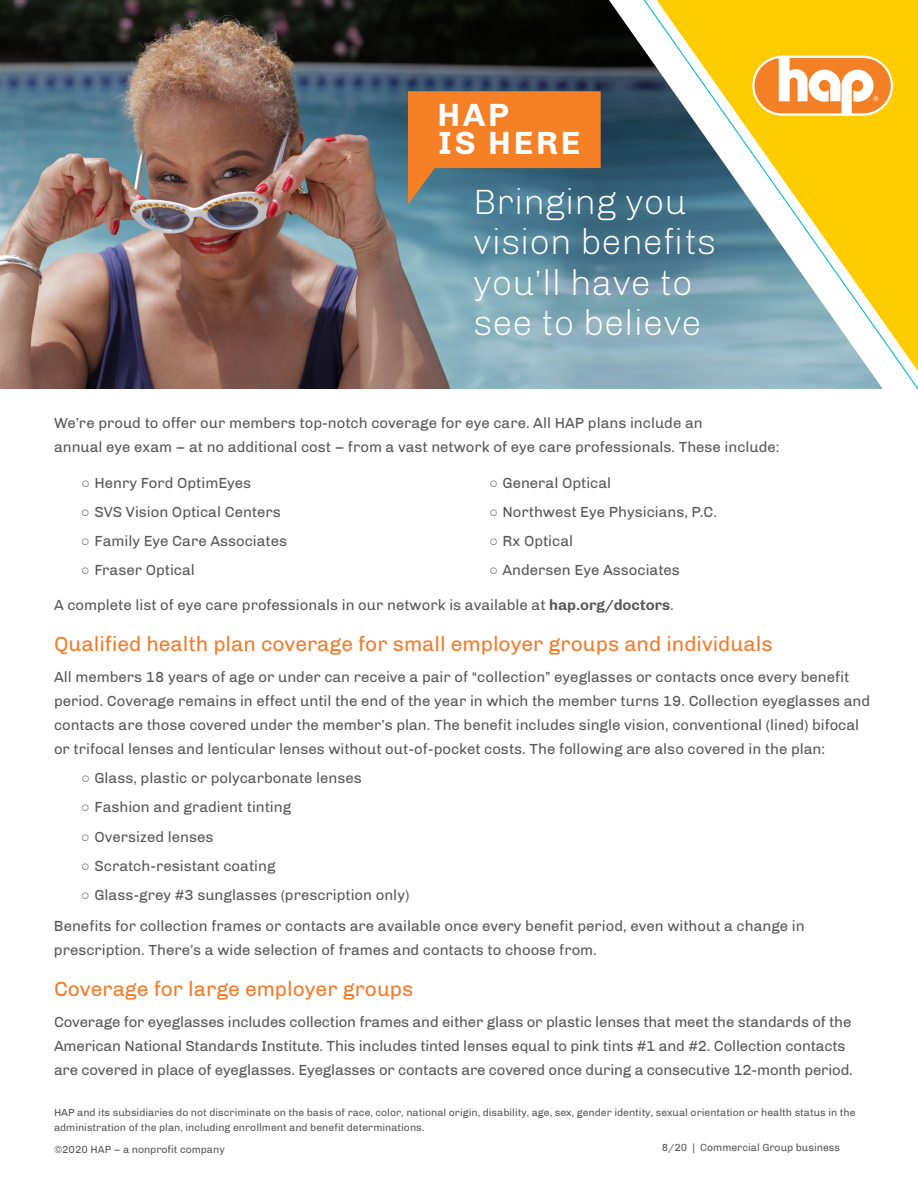
<style>
.page{position:relative;width:918px;height:1188px;background:#fff}
.page>*{position:absolute;margin:0;border:0;box-sizing:border-box;transform-origin:0 0}
.t1{font:300 36px/40.5px "Chivo";color:#fff}
.t2{font:700 33px/28px "Chivo";letter-spacing:.085em;color:#fff}
.t3{font:21px "Chivo";color:#f47b2a}
.t4{font:15px/24px "Chivo";color:#57585a}
.Disclaimer_Copy_8_10{font:10.5px/15px "Chivo";color:#57585a}
.s1{font-family:"Arial";color:#54555a}
.s2{font-weight:700}
</style>
<div class="page">
<img style="left:0;top:0;width:545px;height:389px">
<svg style="left:408px;top:91px;width:137px;height:113px;background:#c27d43"></svg>
<svg style="left:545px;top:0;width:373px;height:390px;background:#aaa771"></svg>
<p class="t2" style="left:438px;top:101px;width:145px">HAP<br>IS HERE</p>
<p class="t1" style="left:474px;top:181px;width:244px">Bringing you vision benefits you’ll have to see to believe</p>
<p class="t4" style="left:54px;top:411px;width:727px">We’re proud to offer our members top-notch coverage for eye care. All HAP plans include an<br>annual eye exam – at no additional cost – from a vast network of eye care professionals. These include:</p>
<p class="t4" style="left:81px;top:471px;width:172px"><span class="s1">○</span> Henry Ford OptimEyes</p>
<p class="t4" style="left:81px;top:500px;width:201px"><span class="s1">○</span> SVS Vision Optical Centers</p>
<p class="t4" style="left:81px;top:529px;width:208px"><span class="s1">○</span> Family Eye Care Associates</p>
<p class="t4" style="left:81px;top:558px;width:115px"><span class="s1">○</span> Fraser Optical</p>
<p class="t4" style="left:489px;top:471px;width:124px"><span class="s1">○</span> General Optical</p>
<p class="t4" style="left:489px;top:500px;width:229px"><span class="s1">○</span> Northwest Eye Physicians, P.C.</p>
<p class="t4" style="left:489px;top:529px;width:86px"><span class="s1">○</span> Rx Optical</p>
<p class="t4" style="left:489px;top:558px;width:192px"><span class="s1">○</span> Andersen Eye Associates</p>
<p class="t4" style="left:54px;top:593px;width:621px">A complete list of eye care professionals in our network is available at <span class="s2">hap.org/doctors</span>.</p>
<p class="t3" style="left:54px;top:632px;width:720px">Qualified health plan coverage for small employer groups and individuals</p>
<p class="t4" style="left:54px;top:665px;width:818px">All members 18 years of age or under can receive a pair of “collection” eyeglasses or contacts once every benefit period. Coverage remains in effect until the end of the year in which the member turns 19. Collection eyeglasses and contacts are those covered under the member’s plan. The benefit includes single vision, conventional (lined) bifocal or trifocal lenses and lenticular lenses without out-of-pocket costs. The following are also covered in the plan:</p>
<p class="t4" style="left:81px;top:766px;width:282px"><span class="s1">○</span> Glass, plastic or polycarbonate lenses</p>
<p class="t4" style="left:81px;top:795px;width:212px"><span class="s1">○</span> Fashion and gradient tinting</p>
<p class="t4" style="left:81px;top:825px;width:134px"><span class="s1">○</span> Oversized lenses</p>
<p class="t4" style="left:81px;top:854px;width:196px"><span class="s1">○</span> Scratch-resistant coating</p>
<p class="t4" style="left:81px;top:883px;width:330px"><span class="s1">○</span> Glass-grey #3 sunglasses (prescription only)</p>
<p class="t4" style="left:54px;top:914px;width:752px">Benefits for collection frames or contacts are available once every benefit period, even without a change in prescription. There’s a wide selection of frames and contacts to choose from.</p>
<p class="t3" style="left:54px;top:977px;width:361px">Coverage for large employer groups</p>
<p class="t4" style="left:54px;top:1010px;width:800px">Coverage for eyeglasses includes collection frames and either glass or plastic lenses that meet the standards of the<br>American National Standards Institute. This includes tinted lenses equal to pink tints #1 and #2. Collection contacts are covered in place of eyeglasses. Eyeglasses or contacts are covered once during a consecutive 12-month period.</p>
<p class="Disclaimer_Copy_8_10" style="left:54px;top:1105px;width:803px">HAP and its subsidiaries do not discriminate on the basis of race, color, national origin, disability, age, sex, gender identity, sexual orientation or health status in the administration of the plan, including enrollment and benefit determinations.</p>
<p class="Disclaimer_Copy_8_10" style="left:54px;top:1142px;width:172px">©2020 HAP – a nonprofit company</p>
<p class="Disclaimer_Copy_8_10" style="left:662px;top:1140px;width:180px">8/20 | Commercial Group business</p>
</div>
